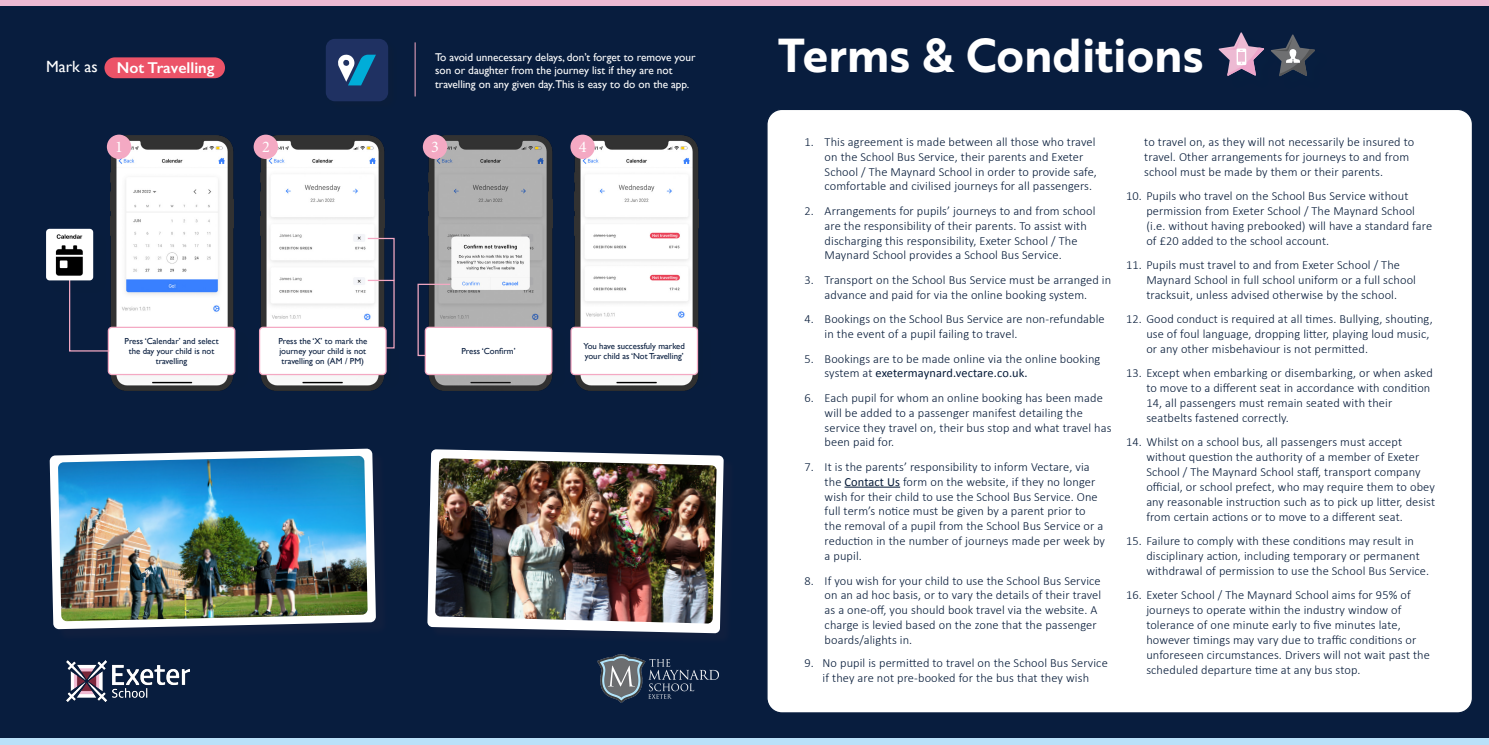
<style>
.page{position:relative;width:1489px;height:745px;background:#fff}
.page>*{position:absolute;margin:0;border:0;box-sizing:border-box;transform-origin:0 0}
.t1{font:46.25px "Brother 1816 Bold";color:#fff}
.t2{font:16.25px "Gill Sans";color:#fff}
.t3{font:16.25px "Minion Pro";color:#fff}
.t4{font:600 15.75px "Gill Sans";color:#fff}
.t5{font:300 12.38px/14.9px "Calibri";letter-spacing:.01em;color:#051a38}
.t6{font:11.25px/13.5px "Gill Sans";color:#fff}
.t7{font:8.75px/10px "Gill Sans";color:#081d3e}
.s1{font-weight:400}
</style>
<div class="page">
<div style="left:0;top:0;width:789px;height:744px;background:#081d3e"></div>
<div style="left:744px;top:0;width:744px;height:744px;background:#081d3e"></div>
<div style="left:767px;top:109px;width:705px;height:603px;background:#fff;border-radius:15px"></div>
<hr style="left:844px;top:486px;width:56px;height:1px;background:#051a38">
<svg style="left:1278px;top:34px;width:36px;height:42px"></svg>
<svg style="left:1218px;top:32px;width:46px;height:44px"></svg>
<div style="left:0;top:0;width:1488px;height:6px;background:#edbad3"></div>
<div style="left:0;top:737px;width:1488px;height:7px;background:#bae1f9"></div>
<svg style="left:50px;top:448px;width:326px;height:180px;fill:#fff"></svg>
<img style="left:58px;top:455px;width:309px;height:166px">
<img style="left:66px;top:660px;width:123px;height:40px">
<div style="left:104px;top:57px;width:121px;height:21px;background:#ec5368;border-radius:10px"></div>
<div style="left:326px;top:39px;width:62px;height:62px;background:#1f3162;border-radius:9px"></div>
<svg style="left:338px;top:54px;width:38px;height:31px"></svg>
<img style="left:428px;top:136px;width:124px;height:192px">
<img style="left:574px;top:136px;width:124px;height:192px">
<img style="left:110px;top:136px;width:124px;height:191px">
<div style="left:107px;top:134px;width:24px;height:25px;background:#f4a9c3;border-radius:50%"></div>
<div style="left:423px;top:134px;width:24px;height:25px;background:#f4a9c3;border-radius:50%"></div>
<div style="left:570px;top:134px;width:24px;height:25px;background:#f4a9c3;border-radius:50%"></div>
<div style="left:110px;top:328px;width:141px;height:62px;background:#231f20;opacity:.04"></div>
<div style="left:108px;top:327px;width:127px;height:47px;background:#fff;border-radius:4px"></div>
<div style="left:108px;top:326px;width:127px;height:49px;border:1px solid #f4a9c3;border-radius:4px"></div>
<img style="left:261px;top:136px;width:124px;height:190px">
<div style="left:254px;top:134px;width:24px;height:25px;background:#f4a9c3;border-radius:50%"></div>
<div style="left:572px;top:328px;width:141px;height:62px;background:#231f20;opacity:.04"></div>
<div style="left:571px;top:327px;width:126px;height:47px;background:#fff;border-radius:4px"></div>
<div style="left:570px;top:326px;width:128px;height:49px;border:1px solid #f4a9c3;border-radius:4px"></div>
<div style="left:261px;top:328px;width:141px;height:62px;background:#231f20;opacity:.04"></div>
<div style="left:259px;top:327px;width:127px;height:47px;background:#fff;border-radius:4px"></div>
<div style="left:259px;top:326px;width:127px;height:49px;border:1px solid #f4a9c3;border-radius:4px"></div>
<svg style="left:366px;top:237px;width:29px;height:112px"></svg>
<svg style="left:417px;top:283px;width:34px;height:73px"></svg>
<div style="left:426px;top:328px;width:142px;height:62px;background:#231f20;opacity:.04"></div>
<div style="left:425px;top:327px;width:126px;height:47px;background:#fff;border-radius:4px"></div>
<div style="left:424px;top:326px;width:128px;height:49px;border:1px solid #f4a9c3;border-radius:4px"></div>
<svg style="left:69px;top:272px;width:42px;height:80px"></svg>
<div style="left:48px;top:230px;width:61px;height:66px;background:#231f20;opacity:.03"></div>
<img style="left:46px;top:229px;width:47px;height:51px">
<hr style="left:415px;top:42px;width:1px;height:54px;background:#f4a9c3">
<svg style="left:427px;top:449px;width:296px;height:184px;fill:#fff"></svg>
<img style="left:435px;top:458px;width:281px;height:165px">
<img style="left:597px;top:654px;width:121px;height:48px">
<p class="t2" style="left:46px;top:57px;width:53px">Mark as</p>
<p class="t4" style="left:117px;top:58px;width:99px">Not Travelling</p>
<p class="t6" style="left:435px;top:50px;width:262px">To avoid unnecessary delays, don’t forget to remove your son or daughter from the journey list if they are not</p>
<p class="t6" style="left:435px;top:77px;width:256px">travelling on any given day.This is easy to do on the app.</p>
<p class="t3" style="left:115px;top:136px;width:9px">1</p>
<p class="t3" style="left:262px;top:136px;width:9px">2</p>
<p class="t3" style="left:431px;top:136px;width:9px">3</p>
<p class="t3" style="left:579px;top:136px;width:9px">4</p>
<p class="t7" style="left:124px;top:335px;width:95px;text-align:center">Press ‘Calendar’ and select the day your child is not travelling</p>
<p class="t7" style="left:278px;top:335px;width:90px;text-align:justify">Press the ‘X’ to mark the journey your child is not travelling on (AM / PM)</p>
<p class="t7" style="left:461px;top:345px;width:56px">Press ‘Confirm’</p>
<p class="t7" style="left:583px;top:340px;width:103px">You have successfuly marked your child as ‘Not Travelling’</p>
<p class="t1" style="left:778px;top:20px;width:427px">Terms &amp; Conditions</p>
<p class="t5" style="left:824px;top:134px;width:274px;text-indent:-20px">1. This agreement is made between all those who travel on the School Bus Service, their parents and Exeter School / The Maynard School in order to provide safe, comfortable and civilised journeys for all passengers.</p>
<p class="t5" style="left:824px;top:203px;width:272px;text-indent:-20px">2. Arrangements for pupils’ journeys to and from school are the responsibility of their parents. To assist with discharging this responsibility, Exeter School / The Maynard School provides a School Bus Service.</p>
<p class="t5" style="left:804px;top:272px;width:308px;text-align:center">3. Transport on the School Bus Service must be arranged in advance and paid for via the online booking system.</p>
<p class="t5" style="left:824px;top:311px;width:281px;text-indent:-20px">4. Bookings on the School Bus Service are non-refundable in the event of a pupil failing to travel.</p>
<p class="t5" style="left:824px;top:350px;width:277px;text-indent:-20px">5. Bookings are to be made online via the online booking system at <span class="s1">exetermaynard.vectare.co.uk.</span></p>
<p class="t5" style="left:824px;top:390px;width:288px;text-indent:-20px">6. Each pupil for whom an online booking has been made will be added to a passenger manifest detailing the service they travel on, their bus stop and what travel has been paid for.</p>
<p class="t5" style="left:824px;top:459px;width:282px;text-indent:-20px">7. It is the parents’ responsibility to inform Vectare, via the <span class="s1">Contact Us</span> form on the website, if they no longer wish for their child to use the School Bus Service. One full term’s notice must be given by a parent prior to the removal of a pupil from the School Bus Service or a reduction in the number of journeys made per week by a pupil.</p>
<p class="t5" style="left:824px;top:572px;width:278px;text-indent:-20px">8. If you wish for your child to use the School Bus Service on an ad hoc basis, or to vary the details of their travel as a one-off, you should book travel via the website. A charge is levied based on the zone that the passenger boards/alights in.</p>
<p class="t5" style="left:804px;top:655px;width:305px;text-align:center">9. No pupil is permitted to travel on the School Bus Service if they are not pre-booked for the bus that they wish</p>
<p class="t5" style="left:1144px;top:134px;width:271px">to travel on, as they will not necessarily be insured to travel. Other arrangements for journeys to and from school must be made by them or their parents.</p>
<p class="t5" style="left:1146px;top:188px;width:287px;text-indent:-20px">10. Pupils who travel on the School Bus Service without permission from Exeter School / The Maynard School (i.e. without having prebooked) will have a standard fare of £20 added to the school account.</p>
<p class="t5" style="left:1146px;top:257px;width:271px;text-indent:-20px">11. Pupils must travel to and from Exeter School / The<br>Maynard School in full school uniform or a full school tracksuit, unless advised otherwise by the school.</p>
<p class="t5" style="left:1146px;top:311px;width:288px;text-indent:-20px">12. Good conduct is required at all times. Bullying, shouting, use of foul language, dropping litter, playing loud music, or any other misbehaviour is not permitted.</p>
<p class="t5" style="left:1146px;top:365px;width:288px;text-indent:-20px">13. Except when embarking or disembarking, or when asked to move to a different seat in accordance with condition 14, all passengers must remain seated with their seatbelts fastened correctly.</p>
<p class="t5" style="left:1146px;top:434px;width:290px;text-indent:-20px">14. Whilst on a school bus, all passengers must accept without question the authority of a member of Exeter School / The Maynard School staff, transport company official, or school prefect, who may require them to obey any reasonable instruction such as to pick up litter, desist from certain actions or to move to a different seat.</p>
<p class="t5" style="left:1146px;top:533px;width:284px;text-indent:-20px">15. Failure to comply with these conditions may result in disciplinary action, including temporary or permanent withdrawal of permission to use the School Bus Service.</p>
<p class="t5" style="left:1146px;top:587px;width:285px;text-indent:-20px">16. Exeter School / The Maynard School aims for 95% of journeys to operate within the industry window of tolerance of one minute early to five minutes late, however timings may vary due to traffic conditions or unforeseen circumstances. Drivers will not wait past the scheduled departure time at any bus stop.</p>
</div>
